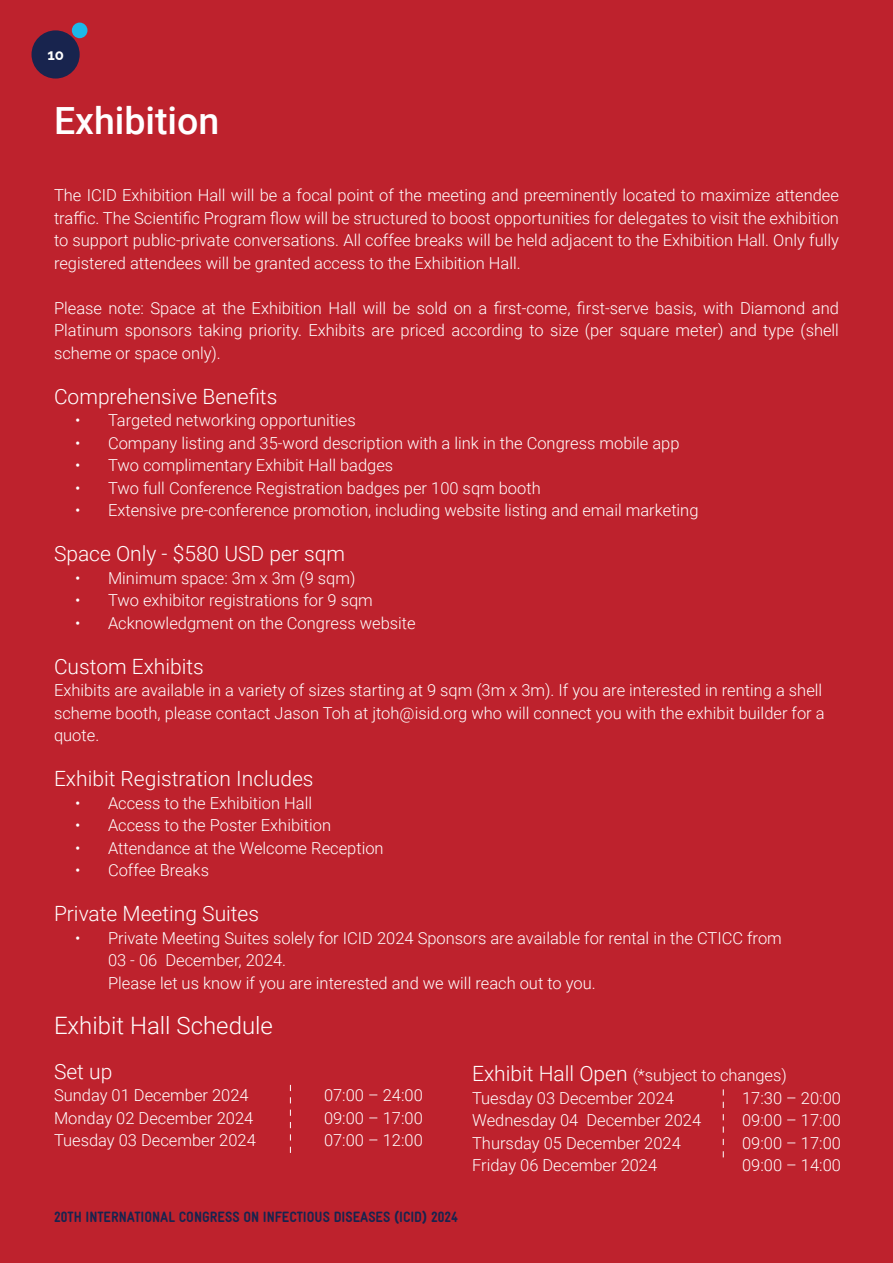
<style>
.page{position:relative;width:893px;height:1263px;background:#be222d}
.page>*{position:absolute;margin:0;border:0;box-sizing:border-box;transform-origin:0 0}
.t1{font:500 37.5px "Roboto";color:#fff}
.t2{font:300 24px "Roboto";color:#fff}
.t3{font:300 21px "Roboto";color:#fff}
.t4{font:300 16.5px/22.5px "Roboto";color:#fff;text-align:justify}
.t5{font:900 15px "Gravur Condensed";color:#18244e}
.t6{font:700 15px "Raleway";color:#fff}
.s1{font-size:21px}
</style>
<div class="page">
<svg style="left:290px;top:1085px;width:1px;height:68px"></svg>
<svg style="left:723px;top:1089px;width:1px;height:68px"></svg>
<div style="left:32px;top:30px;width:48px;height:49px;background:#18244e;border-radius:50%"></div>
<div style="left:72px;top:23px;width:15px;height:15px;background:#1db8e8;border-radius:50%"></div>
<p class="t6" style="left:47px;top:43px;width:18px">10</p>
<p class="t1" style="left:54px;top:95px;width:167px">Exhibition</p>
<p class="t4" style="left:54px;top:183px;width:786px">The ICID Exhibition Hall will be a focal point of the meeting and preeminently located to maximize attendee traffic. The Scientific Program flow will be structured to boost opportunities for delegates to visit the exhibition to support public-private conversations. All coffee breaks will be held adjacent to the Exhibition Hall. Only fully registered attendees will be granted access to the Exhibition Hall.</p>
<p class="t4" style="left:54px;top:296px;width:786px">Please note: Space at the Exhibition Hall will be sold on a first-come, first-serve basis, with Diamond and Platinum sponsors taking priority. Exhibits are priced according to size (per square meter) and type (shell scheme or space only).</p>
<p class="t3" style="left:54px;top:381px;width:225px">Comprehensive Benefits</p>
<p class="t4" style="left:75px;top:408px;width:282px">• Targeted networking opportunities</p>
<p class="t4" style="left:75px;top:431px;width:606px">• Company listing and 35-word description with a link in the Congress mobile app</p>
<p class="t4" style="left:75px;top:453px;width:320px">• Two complimentary Exhibit Hall badges</p>
<p class="t4" style="left:75px;top:476px;width:467px">• Two full Conference Registration badges per 100 sqm booth</p>
<p class="t4" style="left:75px;top:498px;width:625px">• Extensive pre-conference promotion, including website listing and email marketing</p>
<p class="t3" style="left:54px;top:539px;width:293px">Space Only - $580 USD per sqm</p>
<p class="t4" style="left:75px;top:566px;width:282px">• Minimum space: 3m x 3m (9 sqm)</p>
<p class="t4" style="left:75px;top:588px;width:299px">• Two exhibitor registrations for 9 sqm</p>
<p class="t4" style="left:75px;top:611px;width:342px">• Acknowledgment on the Congress website</p>
<p class="t3" style="left:54px;top:651px;width:151px">Custom Exhibits</p>
<p class="t4" style="left:54px;top:678px;width:772px;text-align:left">Exhibits are available in a variety of sizes starting at 9 sqm (3m x 3m). If you are interested in renting a shell scheme booth, please contact Jason Toh at jtoh@isid.org who will connect you with the exhibit builder for a quote.</p>
<p class="t3" style="left:54px;top:764px;width:261px">Exhibit Registration Includes</p>
<p class="t4" style="left:75px;top:791px;width:238px">• Access to the Exhibition Hall</p>
<p class="t4" style="left:75px;top:813px;width:257px">• Access to the Poster Exhibition</p>
<p class="t4" style="left:75px;top:836px;width:310px">• Attendance at the Welcome Reception</p>
<p class="t4" style="left:75px;top:858px;width:135px">• Coffee Breaks</p>
<p class="t3" style="left:54px;top:899px;width:207px">Private Meeting Suites</p>
<p class="t4" style="left:108px;top:926px;width:675px;text-indent:-33px">• Private Meeting Suites solely for ICID 2024 Sponsors are available for rental in the CTICC from<br>03 - 06 December, 2024.</p>
<p class="t4" style="left:108px;top:971px;width:489px">Please let us know if you are interested and we will reach out to you.</p>
<p class="t2" style="left:54px;top:1008px;width:220px">Exhibit Hall Schedule</p>
<p class="t3" style="left:54px;top:1056px;width:60px">Set up</p>
<p class="t4" style="left:54px;top:1083px;width:196px">Sunday 01 December 2024</p>
<p class="t4" style="left:324px;top:1083px;width:100px">07:00 – 24:00</p>
<p class="t4" style="left:54px;top:1106px;width:201px">Monday 02 December 2024</p>
<p class="t4" style="left:324px;top:1106px;width:100px">09:00 – 17:00</p>
<p class="t4" style="left:54px;top:1128px;width:203px">Tuesday 03 December 2024</p>
<p class="t4" style="left:324px;top:1128px;width:100px">07:00 – 12:00</p>
<p class="t4" style="left:472px;top:1063px;width:316px"><span class="s1">Exhibit Hall Open</span> (*subject to changes)</p>
<p class="t4" style="left:472px;top:1086px;width:203px">Tuesday 03 December 2024</p>
<p class="t4" style="left:742px;top:1086px;width:100px">17:30 – 20:00</p>
<p class="t4" style="left:472px;top:1108px;width:231px">Wednesday 04 December 2024</p>
<p class="t4" style="left:742px;top:1108px;width:100px">09:00 – 17:00</p>
<p class="t4" style="left:472px;top:1131px;width:210px">Thursday 05 December 2024</p>
<p class="t4" style="left:742px;top:1131px;width:100px">09:00 – 17:00</p>
<p class="t4" style="left:472px;top:1153px;width:187px">Friday 06 December 2024</p>
<p class="t4" style="left:742px;top:1153px;width:100px">09:00 – 14:00</p>
<p class="t5" style="left:54px;top:1209px;width:406px">20TH INTERNATIONAL CONGRESS ON INFECTIOUS DISEASES (ICID) 2024</p>
</div>
